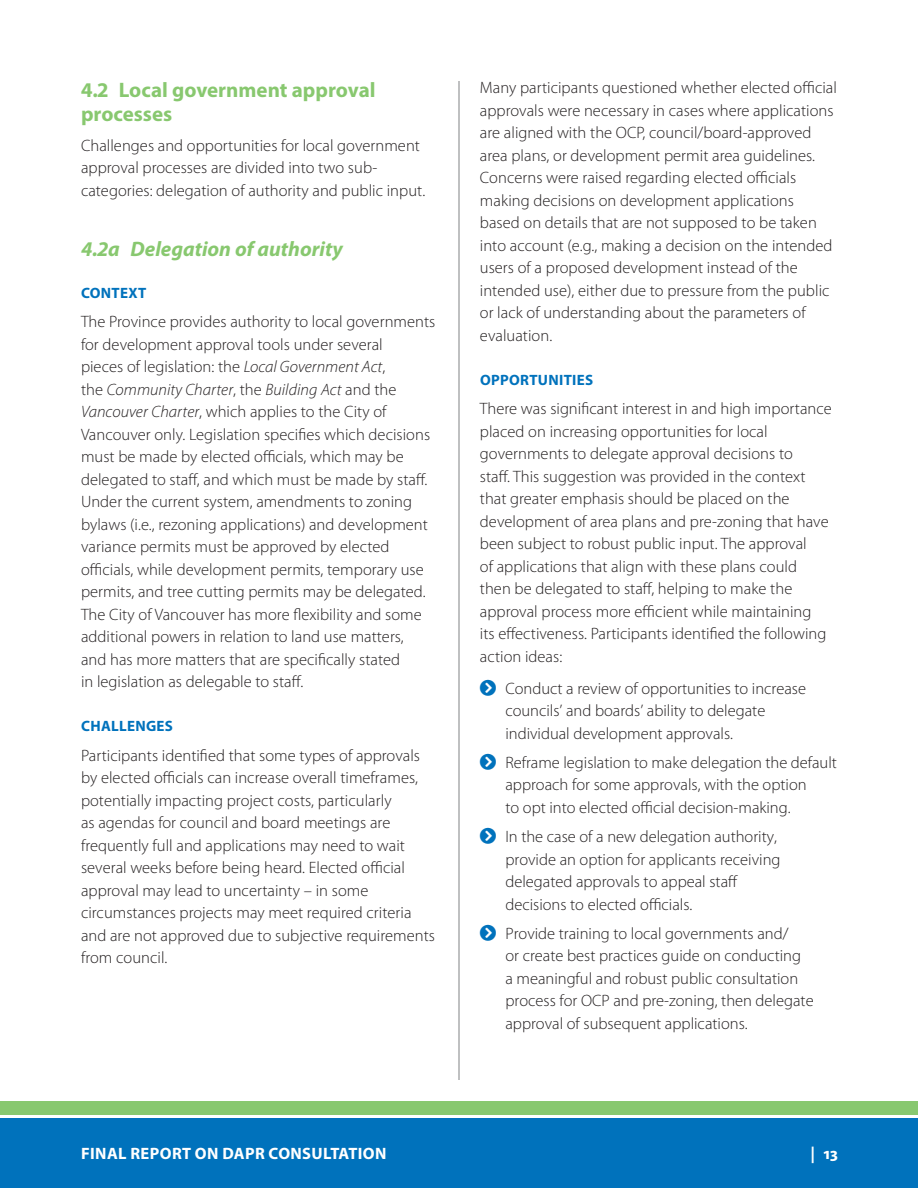
<style>
.page{position:relative;width:918px;height:1188px;background:#fff}
.page>*{position:absolute;margin:0;border:0;box-sizing:border-box;transform-origin:0 0}
.t1{font:700 21px/24px "Myriad Pro";color:#88c86f}
.t2{font:italic 700 21px "Myriad Pro";color:#88c86f}
.Body{font:300 16.5px/22.5px "Myriad Pro";letter-spacing:.005em;color:#231f20}
.t3{font:700 16.5px "Myriad Pro";letter-spacing:.025em;color:#fff}
.t4{font:700 15px "Myriad Pro";letter-spacing:.02em;color:#0072bc}
.s1{font-style:italic}
</style>
<div class="page">
<div style="left:0;top:1118px;width:918px;height:70px;background:#0072bc"></div>
<div style="left:0;top:1102px;width:918px;height:13px;background:#88c86f"></div>
<hr style="left:459px;top:81px;width:1px;height:999px;background:#808285">
<h2 class="t1" style="left:81px;top:77px;width:296px">4.2 Local government approval processes</h2>
<p class="Body" style="left:81px;top:134px;width:346px">Challenges and opportunities for local government approval processes are divided into two sub&shy;categories: delegation of authority and public input.</p>
<h2 class="t2" style="left:81px;top:237px;width:264px">4.2a Delegation of authority</h2>
<h3 class="t4" style="left:81px;top:283px;width:67px">CONTEXT</h3>
<p class="Body" style="left:81px;top:311px;width:356px">The Province provides authority to local governments for development approval tools under several<br>pieces of legislation: the <span class="s1">Local Government Act</span>,<br>the <span class="s1">Community Charter</span>, the <span class="s1">Building Act</span> and the <span class="s1">Vancouver Charter</span>, which applies to the City of Vancouver only. Legislation specifies which decisions must be made by elected officials, which may be delegated to staff, and which must be made by staff.<br>Under the current system, amendments to zoning bylaws (i.e., rezoning applications) and development variance permits must be approved by elected officials, while development permits, temporary use permits, and tree cutting permits may be delegated.<br>The City of Vancouver has more flexibility and some additional powers in relation to land use matters,<br>and has more matters that are specifically stated<br>in legislation as delegable to staff.</p>
<h3 class="t4" style="left:81px;top:716px;width:93px">CHALLENGES</h3>
<p class="Body" style="left:81px;top:744px;width:356px">Participants identified that some types of approvals by elected officials can increase overall timeframes, potentially impacting project costs, particularly<br>as agendas for council and board meetings are frequently full and applications may need to wait several weeks before being heard. Elected official approval may lead to uncertainty – in some circumstances projects may meet required criteria and are not approved due to subjective requirements from council.</p>
<p class="Body" style="left:480px;top:77px;width:359px">Many participants questioned whether elected official approvals were necessary in cases where applications are aligned with the OCP, council/board-approved area plans, or development permit area guidelines.<br>Concerns were raised regarding elected officials making decisions on development applications based on details that are not supposed to be taken into account (e.g., making a decision on the intended users of a proposed development instead of the intended use), either due to pressure from the public or lack of understanding about the parameters of evaluation.</p>
<h3 class="t4" style="left:480px;top:370px;width:115px">OPPORTUNITIES</h3>
<p class="Body" style="left:480px;top:398px;width:353px">There was significant interest in and high importance placed on increasing opportunities for local governments to delegate approval decisions to<br>staff. This suggestion was provided in the context that greater emphasis should be placed on the development of area plans and pre-zoning that have been subject to robust public input. The approval<br>of applications that align with these plans could then be delegated to staff, helping to make the approval process more efficient while maintaining<br>its effectiveness. Participants identified the following action ideas:</p>
<p class="Body" style="left:505px;top:677px;width:302px">Conduct a review of opportunities to increase councils’ and boards’ ability to delegate individual development approvals.</p>
<p class="Body" style="left:505px;top:751px;width:333px">Reframe legislation to make delegation the default approach for some approvals, with the option<br>to opt into elected official decision-making.</p>
<p class="Body" style="left:505px;top:826px;width:277px">In the case of a new delegation authority, provide an option for applicants receiving delegated approvals to appeal staff decisions to elected officials.</p>
<p class="Body" style="left:505px;top:922px;width:310px">Provide training to local governments and/<br>or create best practices guide on conducting<br>a meaningful and robust public consultation process for OCP and pre-zoning, then delegate approval of subsequent applications.</p>
<p class="t3" style="left:81px;top:1143px;width:307px">FINAL REPORT ON DAPR CONSULTATION</p>
<p class="t3" style="left:810px;top:1143px;width:29px">| 13</p>
</div>
